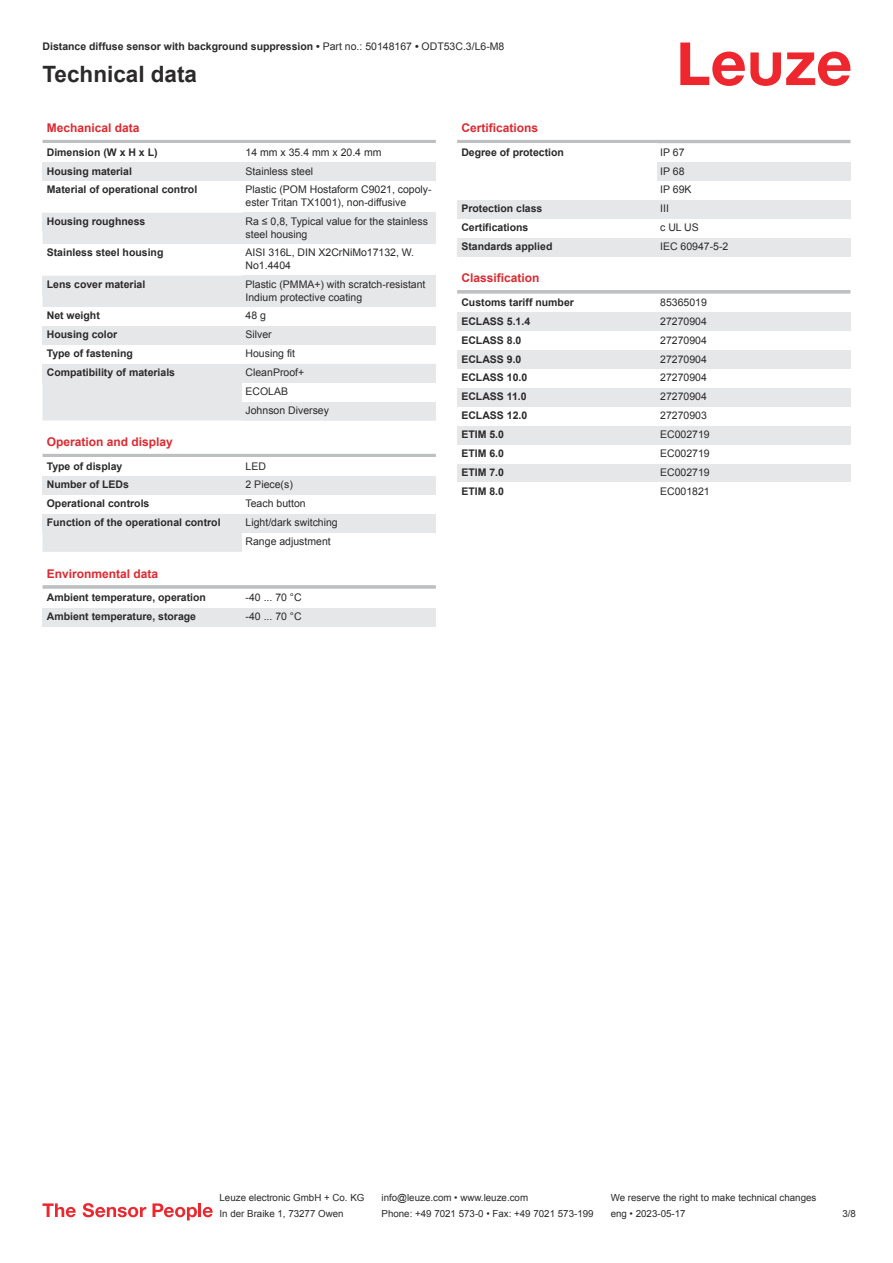
<style>
.page{position:relative;width:893px;height:1263px;background:#fff}
.page>*{position:absolute;margin:0;border:0;box-sizing:border-box;transform-origin:0 0}
.t1{font:700 22.5px "Arial";color:#2b292a}
.t2{font:700 12px "Arial";color:#db2a30}
.t3{font:700 10.5px "Arial";color:#2b292a}
.t4{font:10.5px/18.9px "Arial";color:#2b292a}
.t5{font:9.75px "Arial";color:#2b292a}
.s1{font-weight:400}
</style>
<div class="page">
<svg style="left:680px;top:43px;width:170px;height:43px"></svg>
<svg style="left:43px;top:232px;width:393px;height:320px;fill:#e6e7e9"></svg>
<hr style="left:43px;top:140px;width:393px;height:3px;background:#bdbfc1">
<div style="left:43px;top:162px;width:199px;height:19px;background:#e6e7e9"></div>
<div style="left:242px;top:162px;width:194px;height:19px;background:#e6e7e9"></div>
<div style="left:43px;top:213px;width:199px;height:19px;background:#e6e7e9"></div>
<div style="left:242px;top:213px;width:194px;height:31px;background:#e6e7e9"></div>
<div style="left:43px;top:244px;width:199px;height:19px;background:#fff"></div>
<div style="left:242px;top:244px;width:194px;height:32px;background:#fff"></div>
<div style="left:43px;top:276px;width:199px;height:19px;background:#e6e7e9"></div>
<div style="left:242px;top:276px;width:194px;height:31px;background:#e6e7e9"></div>
<div style="left:43px;top:307px;width:199px;height:19px;background:#fff"></div>
<div style="left:242px;top:307px;width:194px;height:19px;background:#fff"></div>
<div style="left:43px;top:326px;width:199px;height:19px;background:#e6e7e9"></div>
<div style="left:242px;top:326px;width:194px;height:19px;background:#e6e7e9"></div>
<div style="left:43px;top:345px;width:199px;height:19px;background:#fff"></div>
<div style="left:242px;top:345px;width:194px;height:19px;background:#fff"></div>
<div style="left:43px;top:364px;width:199px;height:19px;background:#e6e7e9"></div>
<div style="left:242px;top:364px;width:194px;height:56px;background:#e6e7e9"></div>
<div style="left:242px;top:383px;width:194px;height:19px;background:#fff"></div>
<div style="left:43px;top:437px;width:393px;height:19px;background:#fff"></div>
<hr style="left:43px;top:454px;width:393px;height:3px;background:#bdbfc1">
<div style="left:43px;top:457px;width:199px;height:19px;background:#fff"></div>
<div style="left:242px;top:457px;width:194px;height:19px;background:#fff"></div>
<div style="left:43px;top:476px;width:199px;height:19px;background:#e6e7e9"></div>
<div style="left:242px;top:476px;width:194px;height:19px;background:#e6e7e9"></div>
<div style="left:43px;top:495px;width:199px;height:19px;background:#fff"></div>
<div style="left:242px;top:495px;width:194px;height:19px;background:#fff"></div>
<div style="left:43px;top:514px;width:199px;height:19px;background:#e6e7e9"></div>
<div style="left:242px;top:514px;width:194px;height:19px;background:#e6e7e9"></div>
<div style="left:242px;top:533px;width:194px;height:19px;background:#fff"></div>
<hr style="left:43px;top:585px;width:393px;height:4px;background:#c6c8c9">
<div style="left:43px;top:608px;width:199px;height:18px;background:#e6e7e9"></div>
<div style="left:242px;top:608px;width:194px;height:18px;background:#e6e7e9"></div>
<hr style="left:457px;top:140px;width:393px;height:3px;background:#bdbfc1">
<svg style="left:657px;top:143px;width:193px;height:1px"></svg>
<div style="left:657px;top:162px;width:193px;height:19px;background:#e6e7e9"></div>
<div style="left:457px;top:200px;width:200px;height:19px;background:#e6e7e9"></div>
<div style="left:657px;top:200px;width:193px;height:19px;background:#e6e7e9"></div>
<div style="left:457px;top:238px;width:200px;height:19px;background:#e6e7e9"></div>
<div style="left:657px;top:238px;width:193px;height:19px;background:#e6e7e9"></div>
<svg style="left:457px;top:290px;width:393px;height:4px;background:#c3c5c7"></svg>
<div style="left:457px;top:313px;width:200px;height:18px;background:#e6e7e9"></div>
<div style="left:657px;top:313px;width:193px;height:18px;background:#e6e7e9"></div>
<div style="left:457px;top:350px;width:200px;height:19px;background:#e6e7e9"></div>
<div style="left:657px;top:350px;width:193px;height:19px;background:#e6e7e9"></div>
<div style="left:457px;top:388px;width:200px;height:19px;background:#e6e7e9"></div>
<div style="left:657px;top:388px;width:193px;height:19px;background:#e6e7e9"></div>
<div style="left:457px;top:426px;width:200px;height:19px;background:#e6e7e9"></div>
<div style="left:657px;top:426px;width:193px;height:19px;background:#e6e7e9"></div>
<div style="left:457px;top:464px;width:200px;height:18px;background:#e6e7e9"></div>
<div style="left:657px;top:464px;width:193px;height:18px;background:#e6e7e9"></div>
<svg style="left:43px;top:1203px;width:33px;height:14px"></svg>
<svg style="left:83px;top:1203px;width:63px;height:14px"></svg>
<svg style="left:153px;top:1203px;width:44px;height:17px"></svg>
<hr style="left:198px;top:1203px;width:3px;height:14px;background:#ed272d">
<svg style="left:203px;top:1207px;width:10px;height:10px"></svg>
<p class="t3" style="left:43px;top:43px;width:463px">Distance diffuse sensor with background suppression • <span class="s1">Part no.: 50148167</span> • <span class="s1">ODT53C.3/L6-M8</span></p>
<h1 class="t1" style="left:43px;top:66px;width:156px">Technical data</h1>
<p class="t2" style="left:47px;top:123px;width:94px">Mechanical data</p>
<p class="t3" style="left:47px;top:148px;width:112px">Dimension (W x H x L)</p>
<p class="t4" style="left:246px;top:143px;width:137px">14 mm x 35.4 mm x 20.4 mm</p>
<p class="t3" style="left:47px;top:167px;width:87px">Housing material</p>
<p class="t4" style="left:246px;top:162px;width:69px">Stainless steel</p>
<p class="t3" style="left:47px;top:186px;width:152px">Material of operational control</p>
<p class="t4" style="left:246px;top:184px;width:188px;line-height:12.6px">Plastic (POM Hostaform C9021, copoly&shy;ester Tritan TX1001), non-diffusive</p>
<p class="t3" style="left:47px;top:217px;width:100px">Housing roughness</p>
<p class="t4" style="left:246px;top:215px;width:184px;line-height:12.6px">Ra ≤ 0,8, Typical value for the stainless steel housing</p>
<p class="t3" style="left:47px;top:249px;width:118px">Stainless steel housing</p>
<p class="t4" style="left:246px;top:247px;width:170px;line-height:12.6px">AISI 316L, DIN X2CrNiMo17132, W.<br>No1.4404</p>
<p class="t3" style="left:47px;top:280px;width:100px">Lens cover material</p>
<p class="t4" style="left:246px;top:279px;width:181px;line-height:12.6px">Plastic (PMMA+) with scratch-resistant<br>Indium protective coating</p>
<p class="t3" style="left:47px;top:312px;width:55px">Net weight</p>
<p class="t4" style="left:246px;top:307px;width:22px">48 g</p>
<p class="t3" style="left:47px;top:331px;width:72px">Housing color</p>
<p class="t4" style="left:246px;top:326px;width:28px">Silver</p>
<p class="t3" style="left:47px;top:349px;width:88px">Type of fastening</p>
<p class="t4" style="left:246px;top:345px;width:51px">Housing fit</p>
<p class="t3" style="left:47px;top:368px;width:130px">Compatibility of materials</p>
<p class="t4" style="left:246px;top:364px;width:85px">CleanProof+<br>ECOLAB<br>Johnson Diversey</p>
<p class="t2" style="left:47px;top:437px;width:128px">Operation and display</p>
<p class="t3" style="left:47px;top:462px;width:77px">Type of display</p>
<p class="t4" style="left:246px;top:457px;width:22px">LED</p>
<p class="t3" style="left:47px;top:481px;width:84px">Number of LEDs</p>
<p class="t4" style="left:246px;top:476px;width:49px">2 Piece(s)</p>
<p class="t3" style="left:47px;top:500px;width:104px">Operational controls</p>
<p class="t4" style="left:246px;top:495px;width:62px">Teach button</p>
<p class="t3" style="left:47px;top:519px;width:175px">Function of the operational control</p>
<p class="t4" style="left:246px;top:514px;width:94px">Light/dark switching<br>Range adjustment</p>
<p class="t2" style="left:47px;top:569px;width:113px">Environmental data</p>
<p class="t3" style="left:47px;top:593px;width:161px">Ambient temperature, operation</p>
<p class="t4" style="left:246px;top:589px;width:58px">-40 ... 70 °C</p>
<p class="t3" style="left:47px;top:612px;width:151px">Ambient temperature, storage</p>
<p class="t4" style="left:246px;top:608px;width:58px">-40 ... 70 °C</p>
<p class="t2" style="left:461px;top:123px;width:78px">Certifications</p>
<p class="t3" style="left:461px;top:148px;width:104px">Degree of protection</p>
<p class="t4" style="left:660px;top:143px;width:33px">IP 67<br>IP 68<br>IP 69K</p>
<p class="t3" style="left:461px;top:205px;width:83px">Protection class</p>
<p class="t4" style="left:660px;top:200px;width:10px">III</p>
<p class="t3" style="left:461px;top:224px;width:69px">Certifications</p>
<p class="t4" style="left:660px;top:219px;width:40px">c UL US</p>
<p class="t3" style="left:461px;top:242px;width:93px">Standards applied</p>
<p class="t4" style="left:660px;top:238px;width:70px">IEC 60947-5-2</p>
<p class="t2" style="left:461px;top:274px;width:80px">Classification</p>
<p class="t3" style="left:461px;top:298px;width:114px">Customs tariff number</p>
<p class="t4" style="left:660px;top:294px;width:48px">85365019</p>
<p class="t3" style="left:461px;top:317px;width:70px">ECLASS 5.1.4</p>
<p class="t4" style="left:660px;top:313px;width:48px">27270904</p>
<p class="t3" style="left:461px;top:336px;width:62px">ECLASS 8.0</p>
<p class="t4" style="left:660px;top:331px;width:48px">27270904</p>
<p class="t3" style="left:461px;top:355px;width:62px">ECLASS 9.0</p>
<p class="t4" style="left:660px;top:350px;width:48px">27270904</p>
<p class="t3" style="left:461px;top:374px;width:67px">ECLASS 10.0</p>
<p class="t4" style="left:660px;top:369px;width:48px">27270904</p>
<p class="t3" style="left:461px;top:393px;width:67px">ECLASS 11.0</p>
<p class="t4" style="left:660px;top:388px;width:48px">27270904</p>
<p class="t3" style="left:461px;top:411px;width:67px">ECLASS 12.0</p>
<p class="t4" style="left:660px;top:407px;width:48px">27270903</p>
<p class="t3" style="left:461px;top:430px;width:44px">ETIM 5.0</p>
<p class="t4" style="left:660px;top:426px;width:51px">EC002719</p>
<p class="t3" style="left:461px;top:449px;width:44px">ETIM 6.0</p>
<p class="t4" style="left:660px;top:445px;width:51px">EC002719</p>
<p class="t3" style="left:461px;top:468px;width:44px">ETIM 7.0</p>
<p class="t4" style="left:660px;top:464px;width:51px">EC002719</p>
<p class="t3" style="left:461px;top:487px;width:44px">ETIM 8.0</p>
<p class="t4" style="left:660px;top:483px;width:51px">EC001821</p>
<p class="t5" style="left:220px;top:1194px;width:146px">Leuze electronic GmbH + Co. KG</p>
<p class="t5" style="left:381px;top:1194px;width:148px">info@leuze.com • www.leuze.com</p>
<p class="t5" style="left:611px;top:1194px;width:207px">We reserve the right to make technical changes</p>
<p class="t5" style="left:220px;top:1210px;width:126px">In der Braike 1, 73277 Owen</p>
<p class="t5" style="left:381px;top:1210px;width:214px">Phone: +49 7021 573-0 • Fax: +49 7021 573-199</p>
<p class="t5" style="left:611px;top:1210px;width:76px">eng • 2023-05-17</p>
<p class="t5" style="left:842px;top:1210px;width:15px">3 /8</p>
</div>
